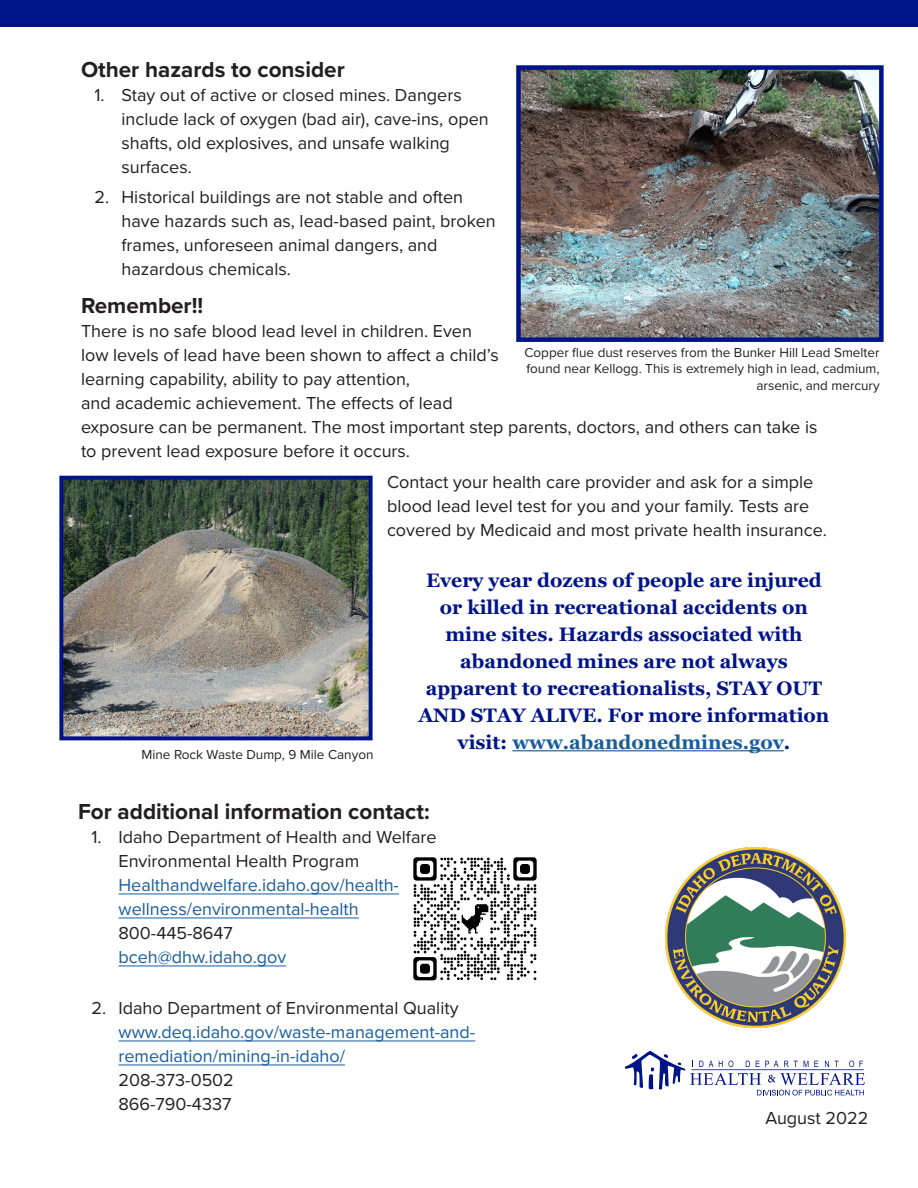
<style>
.page{position:relative;width:918px;height:1188px;background:#fff}
.page>*{position:absolute;margin:0;border:0;box-sizing:border-box;transform-origin:0 0}
.t1{font:700 22.5px "Proxima Nova";color:#231f20}
.t2{font:700 19.5px/27px "Georgia";color:#001489;text-align:center}
.t3{font:18px/24px "Proxima Nova";color:#231f20}
.t4{font:18px/24px "Proxima Nova";color:#175d9e}
.t5{font:13.5px/16.5px "Proxima Nova";color:#231f20;text-align:right}
.s1{color:#175d9e}
.s2{color:#231f20}
</style>
<div class="page">
<hr style="left:118px;top:893px;width:281px;height:1px;background:#175d9e">
<hr style="left:118px;top:917px;width:241px;height:1px;background:#175d9e">
<hr style="left:118px;top:965px;width:168px;height:1px;background:#175d9e">
<hr style="left:118px;top:1040px;width:357px;height:1px;background:#175d9e">
<hr style="left:118px;top:1064px;width:227px;height:1px;background:#175d9e">
<img style="left:413px;top:857px;width:124px;height:124px">
<div style="left:0;top:0;width:918px;height:27px;background:#001489"></div>
<svg style="left:625px;top:1050px;width:240px;height:45px"></svg>
<img style="left:665px;top:847px;width:181px;height:181px">
<img style="left:521px;top:70px;width:358px;height:267px">
<div style="left:516px;top:65px;width:368px;height:277px;border:4px solid #001489"></div>
<img style="left:64px;top:481px;width:304px;height:254px">
<div style="left:59px;top:476px;width:314px;height:264px;border:4px solid #001489"></div>
<hr style="left:512px;top:750px;width:272px;height:1px;background:#175d9e">
<p class="t1" style="left:81px;top:52px;width:265px">Other hazards to consider</p>
<p class="t3" style="left:122px;top:82px;width:369px;text-indent:-27px">1. Stay out of active or closed mines. Dangers include lack of oxygen (bad air), cave-ins, open shafts, old explosives, and unsafe walking surfaces.</p>
<p class="t3" style="left:122px;top:185px;width:376px;text-indent:-27px">2. Historical buildings are not stable and often have hazards such as, lead-based paint, broken frames, unforeseen animal dangers, and hazardous chemicals.</p>
<p class="t1" style="left:81px;top:289px;width:124px">Remember!!</p>
<p class="t3" style="left:81px;top:318px;width:738px">There is no safe blood lead level in children. Even<br>low levels of lead have been shown to affect a child’s<br>learning capability, ability to pay attention,<br>and academic achievement. The effects of lead<br>exposure can be permanent. The most important step parents, doctors, and others can take is to prevent lead exposure before it occurs.</p>
<p class="t3" style="left:387px;top:469px;width:441px">Contact your health care provider and ask for a simple blood lead level test for you and your family. Tests are covered by Medicaid and most private health insurance.</p>
<p class="t5" style="left:524px;top:343px;width:357px">Copper flue dust reserves from the Bunker Hill Lead Smelter found near Kellogg. This is extremely high in lead, cadmium, arsenic, and mercury</p>
<p class="t5" style="left:142px;top:745px;width:233px">Mine Rock Waste Dump, 9 Mile Canyon</p>
<p class="t2" style="left:418px;top:567px;width:413px">Every year dozens of people are injured or killed in recreational accidents on mine sites. Hazards associated with abandoned mines are not always apparent to recreationalists, STAY OUT AND STAY ALIVE. For more information visit: <span class="s1">www.abandonedmines.gov</span>.</p>
<p class="t1" style="left:78px;top:795px;width:353px">For additional information contact:</p>
<p class="t4" style="left:118px;top:824px;width:320px;text-indent:-27px"><span class="s2">1. Idaho Department of Health and Welfare<br>Environmental Health Program<br></span>Healthandwelfare.idaho.gov/health&shy;wellness/environmental-health<br><span class="s2">800-445-8647<br></span>bceh@dhw.idaho.gov</p>
<p class="t4" style="left:118px;top:995px;width:358px;text-indent:-27px"><span class="s2">2. Idaho Department of Environmental Quality </span>www.deq.idaho.gov/waste-management-and&shy;remediation/mining-in-idaho/<br><span class="s2">208-373-0502<br>866-790-4337</span></p>
<p class="t3" style="left:765px;top:1105px;width:104px">August 2022</p>
</div>
